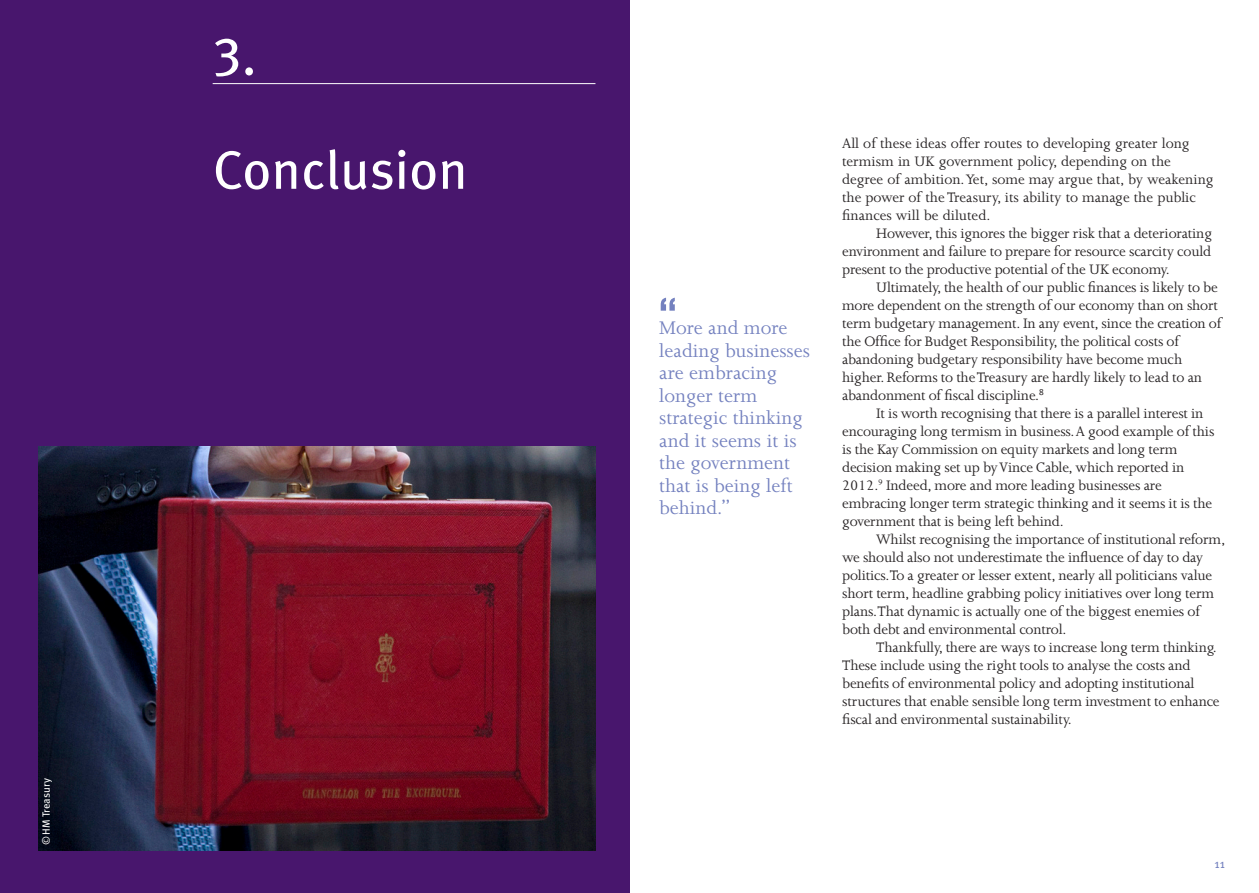
<style>
.page{position:relative;width:1259px;height:893px;background:#fff}
.page>*{position:absolute;margin:0;border:0;box-sizing:border-box;transform-origin:0 0}
.t1{font:54px/114px "Meta OT";letter-spacing:-.005em;color:#fff}
.t2{font:21px/22.5px "Joanna";color:#7481bf}
.t3{font:15.75px/18px "Joanna";letter-spacing:-.01em;color:#231f20}
.t4{font:12px "Meta OT";color:#7481bf}
.t5{font:10.5px "Meta OT";letter-spacing:.005em;color:#fff}
</style>
<div class="page">
<svg style="left:660px;top:298px;width:15px;height:13px"></svg>
<div style="left:0;top:0;width:629px;height:893px;background:#48166d"></div>
<hr style="left:213px;top:83px;width:382px;height:1px;background:#fff">
<img style="left:38px;top:446px;width:557px;height:404px">
<h1 class="t1" style="left:213px;top:-1px;width:257px">3.<br>Conclusion</h1>
<p class="t5" style="left:40px;top:845px;width:69px;rotate:-90deg">© HM Treasury</p>
<h2 class="t2" style="left:659px;top:317px;width:152px">More and more leading businesses are embracing longer term strategic thinking and it seems it is the government that is being left behind.”</h2>
<p class="t3" style="left:842px;top:134px;width:373px">All of these ideas offer routes to developing greater long termism in UK government policy, depending on the degree of ambition. Yet, some may argue that, by weakening the power of the Treasury, its ability to manage the public finances will be diluted.</p>
<p class="t3" style="left:842px;top:224px;width:371px;text-align:justify;text-indent:34px">However, this ignores the bigger risk that a deteriorating environment and failure to prepare for resource scarcity could present to the productive potential of the UK economy.</p>
<p class="t3" style="left:842px;top:278px;width:381px;text-indent:34px">Ultimately, the health of our public finances is likely to be more dependent on the strength of our economy than on short term budgetary management. In any event, since the creation of the Office for Budget Responsibility, the political costs of abandoning budgetary responsibility have become much higher. Reforms to the Treasury are hardly likely to lead to an abandonment of fiscal discipline.<sup>8</sup></p>
<p class="t3" style="left:842px;top:404px;width:374px;text-indent:34px">It is worth recognising that there is a parallel interest in encouraging long termism in business. A good example of this is the Kay Commission on equity markets and long term decision making set up by Vince Cable, which reported in 2012.<sup>9</sup> Indeed, more and more leading businesses are embracing longer term strategic thinking and it seems it is the government that is being left behind.</p>
<p class="t3" style="left:842px;top:530px;width:385px;text-indent:34px">Whilst recognising the importance of institutional reform, we should also not underestimate the influence of day to day politics. To a greater or lesser extent, nearly all politicians value short term, headline grabbing policy initiatives over long term plans. That dynamic is actually one of the biggest enemies of both debt and environmental control.</p>
<p class="t3" style="left:842px;top:638px;width:379px;text-indent:34px">Thankfully, there are ways to increase long term thinking.<br>These include using the right tools to analyse the costs and benefits of environmental policy and adopting institutional structures that enable sensible long term investment to enhance fiscal and environmental sustainability.</p>
<p class="t4" style="left:1214px;top:856px;width:12px">11</p>
</div>
